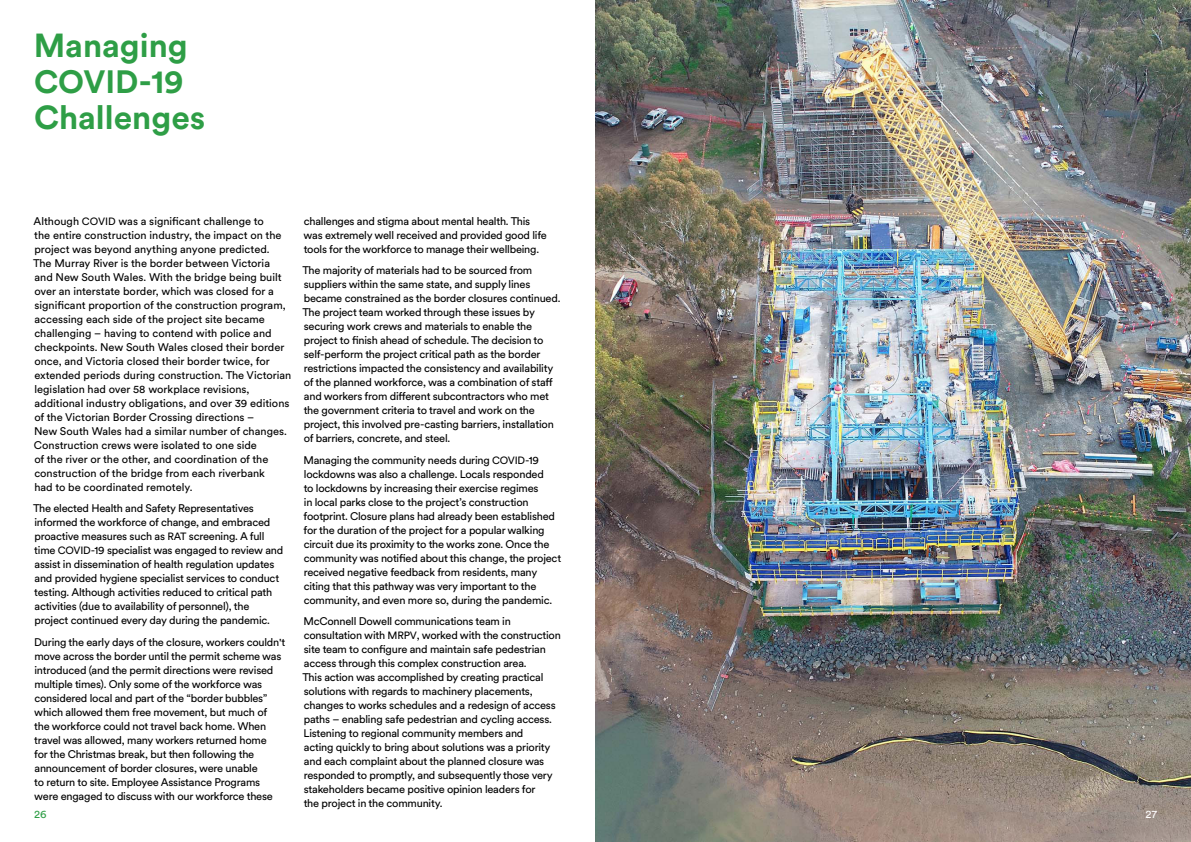
<style>
.page{position:relative;width:1191px;height:842px;background:#fff}
.page>*{position:absolute;margin:0;border:0;box-sizing:border-box;transform-origin:0 0}
.Page_Headings{font:700 33px "Circular XX";color:#2e9e46}
.Page_Headings-2{font:700 32px "Circular XX";color:#2e9e46}
._00_Body__Circular_1{font:11px/14px "Circular XX";letter-spacing:-.02em;color:#000}
._00_Body__Circular_1-2{font:11px/14px "Circular XX";color:#000}
.Page_No_s{font:11px "Circular XX";color:#2e9e46}
.Page_No_s-2{font:11px "Circular XX";color:#fff}
.s1{font-size:33px}
.s2{font-size:10.5px}
</style>
<div class="page">
<img style="left:595px;top:0;width:596px;height:842px">
<p class="Page_Headings" style="left:34px;top:23px;width:155px">Managing</p>
<p class="Page_Headings-2" style="left:34px;top:60px;width:151px">COVID<span class="s1">-19</span></p>
<p class="Page_Headings" style="left:34px;top:95px;width:173px">Challenges</p>
<p class="_00_Body__Circular_1-2" style="left:33px;top:214px;width:260px">Although <span class="s2">COVID</span> was a significant challenge to<br>the entire construction industry, the impact on the project was beyond anything anyone predicted.<br>The Murray River is the border between Victoria<br>and New South Wales. With the bridge being built over an interstate border, which was closed for a significant proportion of the construction program, accessing each side of the project site became challenging – having to contend with police and checkpoints. New South Wales closed their border once, and Victoria closed their border twice, for extended periods during construction. The Victorian legislation had over 58 workplace revisions, additional industry obligations, and over 39 editions of the Victorian Border Crossing directions –<br>New South Wales had a similar number of changes.<br>Construction crews were isolated to one side<br>of the river or the other, and coordination of the construction of the bridge from each riverbank<br>had to be coordinated remotely.</p>
<p class="_00_Body__Circular_1" style="left:33px;top:501px;width:252px">The elected Health and Safety Representatives informed the workforce of change, and embraced proactive measures such as <span class="s2">RAT</span> screening. A full time <span class="s2">COVID</span>-19 specialist was engaged to review and assist in dissemination of health regulation updates and provided hygiene specialist services to conduct testing. Although activities reduced to critical path activities (due to availability of personnel), the project continued every day during the pandemic.</p>
<p class="_00_Body__Circular_1" style="left:34px;top:634px;width:252px">During the early days of the closure, workers couldn't move across the border until the permit scheme was introduced (and the permit directions were revised multiple times). Only some of the workforce was considered local and part of the “border bubbles” which allowed them free movement, but much of the workforce could not travel back home. When travel was allowed, many workers returned home<br>for the Christmas break, but then following the announcement of border closures, were unable<br>to return to site. Employee Assistance Programs were engaged to discuss with our workforce these</p>
<p class="_00_Body__Circular_1" style="left:304px;top:214px;width:245px">challenges and stigma about mental health. This was extremely well received and provided good life tools for the workforce to manage their wellbeing.</p>
<p class="_00_Body__Circular_1" style="left:302px;top:263px;width:259px">The majority of materials had to be sourced from suppliers within the same state, and supply lines became constrained as the border closures continued.<br>The project team worked through these issues by securing work crews and materials to enable the project to finish ahead of schedule. The decision to self-perform the project critical path as the border restrictions impacted the consistency and availability of the planned workforce, was a combination of staff and workers from different subcontractors who met the government criteria to travel and work on the project, this involved pre-casting barriers, installation of barriers, concrete, and steel.</p>
<p class="_00_Body__Circular_1" style="left:303px;top:452px;width:259px">Managing the community needs during <span class="s2">COVID</span>-19 lockdowns was also a challenge. Locals responded<br>to lockdowns by increasing their exercise regimes<br>in local parks close to the project’s construction footprint. Closure plans had already been established for the duration of the project for a popular walking circuit due its proximity to the works zone. Once the community was notified about this change, the project received negative feedback from residents, many citing that this pathway was very important to the community, and even more so, during the pandemic.</p>
<p class="_00_Body__Circular_1" style="left:302px;top:613px;width:260px">McConnell Dowell communications team in consultation with <span class="s2">MRPV</span>, worked with the construction site team to configure and maintain safe pedestrian access through this complex construction area.<br>This action was accomplished by creating practical solutions with regards to machinery placements, changes to works schedules and a redesign of access paths – enabling safe pedestrian and cycling access.<br>Listening to regional community members and<br>acting quickly to bring about solutions was a priority and each complaint about the planned closure was responded to promptly, and subsequently those very stakeholders became positive opinion leaders for<br>the project in the community.</p>
<p class="Page_No_s" style="left:34px;top:807px;width:14px">26</p>
<p class="Page_No_s-2" style="left:1145px;top:807px;width:13px">27</p>
</div>
